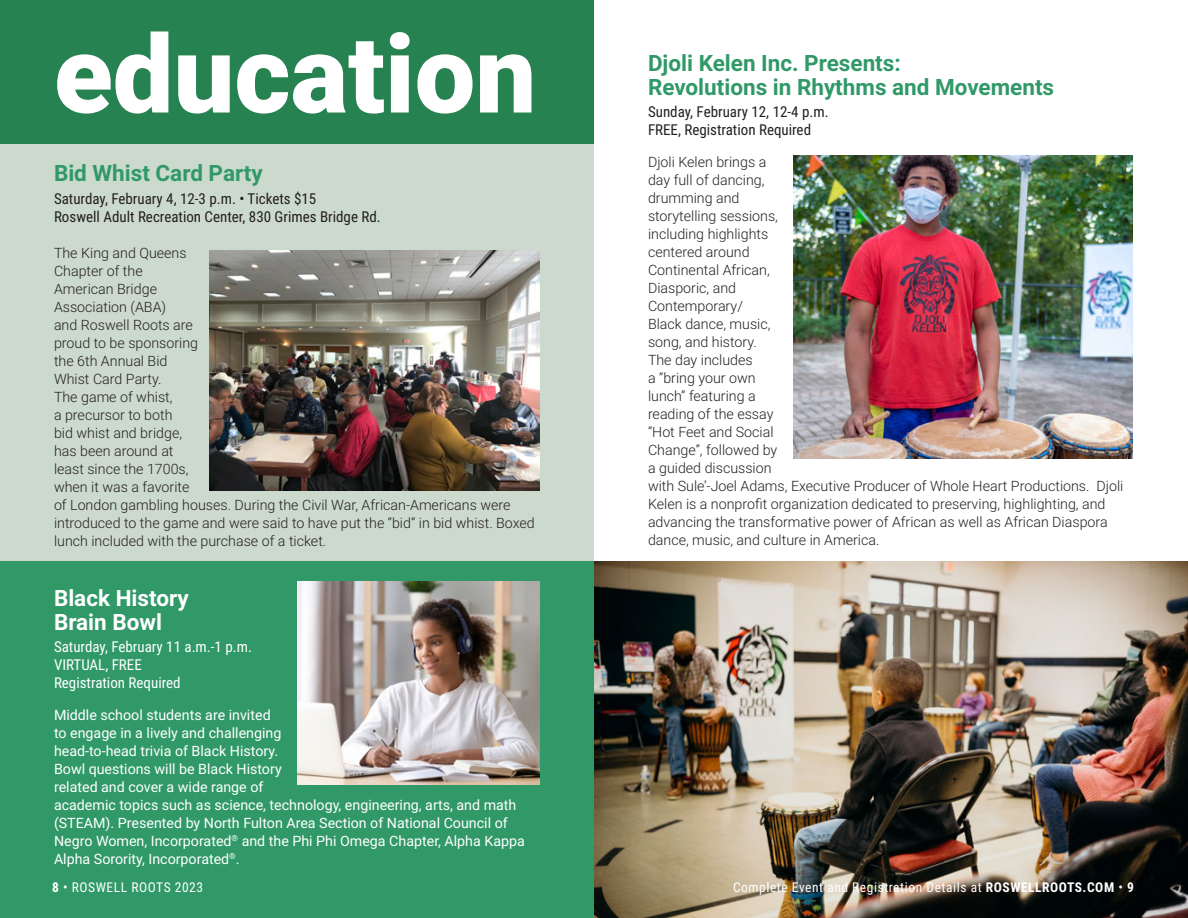
<style>
.page{position:relative;width:1188px;height:918px;background:#fff}
.page>*{position:absolute;margin:0;border:0;box-sizing:border-box;transform-origin:0 0}
.t1{font:900 108px "Roboto";color:#fff}
.t2{font:700 22.5px/24px "Roboto";color:#309967}
.t3{font:700 22.5px/24px "Roboto";color:#fff}
.t4{font:15px/18px "Roboto Condensed";color:#231f20}
.t5{font:15px/18px "Roboto Condensed";color:#fff}
.t6{font:300 14.25px/18px "Roboto";color:#231f20}
.t7{font:14.25px/18px "Roboto";color:#fff}
.t8{font:13.5px "Roboto Condensed";letter-spacing:.04em;color:#fff}
.s1{font-weight:700}
</style>
<div class="page">
<div style="left:0;top:0;width:594px;height:562px;background:#ccd9cd"></div>
<div style="left:0;top:562px;width:594px;height:356px;background:#309967"></div>
<div style="left:0;top:0;width:594px;height:144px;background:#278251"></div>
<img style="left:297px;top:582px;width:243px;height:203px">
<img style="left:209px;top:250px;width:331px;height:241px">
<img style="left:594px;top:562px;width:594px;height:356px">
<img style="left:794px;top:156px;width:339px;height:303px">
<h1 class="t1" style="left:54px;top:-2px;width:484px">education</h1>
<h2 class="t2" style="left:54px;top:160px;width:210px">Bid Whist Card Party</h2>
<p class="t4" style="left:54px;top:189px;width:328px">Saturday, February 4, 12-3 p.m. • Tickets $15<br>Roswell Adult Recreation Center, 830 Grimes Bridge Rd.</p>
<p class="t6" style="left:54px;top:243px;width:482px">The King and Queens<br>Chapter of the<br>American Bridge<br>Association (ABA)<br>and Roswell Roots are<br>proud to be sponsoring<br>the 6th Annual Bid<br>Whist Card Party.<br>The game of whist,<br>a precursor to both<br>bid whist and bridge,<br>has been around at<br>least since the 1700s,<br>when it was a favorite<br>of London gambling houses. During the Civil War, African-Americans were introduced to the game and were said to have put the “bid” in bid whist. Boxed lunch included with the purchase of a ticket.</p>
<h2 class="t3" style="left:54px;top:585px;width:136px">Black History<br>Brain Bowl</h2>
<p class="t5" style="left:54px;top:637px;width:200px">Saturday, February 11 a.m.-1 p.m.<br>VIRTUAL, FREE<br>Registration Required</p>
<p class="t7" style="left:54px;top:705px;width:472px">Middle school students are invited<br>to engage in a lively and challenging<br>head-to-head trivia of Black History.<br>Bowl questions will be Black History<br>related and cover a wide range of<br>academic topics such as science, technology, engineering, arts, and math (STEAM). Presented by North Fulton Area Section of National Council of Negro Women, Incorporated<sup>®</sup> and the Phi Phi Omega Chapter, Alpha Kappa Alpha Sorority, Incorporated<sup>®</sup>.</p>
<h2 class="t2" style="left:648px;top:50px;width:408px">Djoli Kelen Inc. Presents:<br>Revolutions in Rhythms and Movements</h2>
<p class="t4" style="left:648px;top:102px;width:182px">Sunday, February 12, 12-4 p.m.<br>FREE, Registration Required</p>
<p class="t6" style="left:648px;top:152px;width:477px">Djoli Kelen brings a<br>day full of dancing,<br>drumming and<br>storytelling sessions,<br>including highlights<br>centered around<br>Continental African,<br>Diasporic, and<br>Contemporary/<br>Black dance, music,<br>song, and history.<br>The day includes<br>a “bring your own<br>lunch” featuring a<br>reading of the essay<br>“Hot Feet and Social<br>Change”, followed by<br>a guided discussion<br>with Sule’-Joel Adams, Executive Producer of Whole Heart Productions. Djoli<br>Kelen is a nonprofit organization dedicated to preserving, highlighting, and advancing the transformative power of African as well as African Diaspora dance, music, and culture in America.</p>
<p class="t8" style="left:52px;top:878px;width:152px"><span class="s1">8</span> • ROSWELL ROOTS 2023</p>
<p class="t8" style="left:733px;top:878px;width:402px">Complete Event and Registration Details at <span class="s1">ROSWELLROOTS.COM</span> • <span class="s1">9</span></p>
</div>
